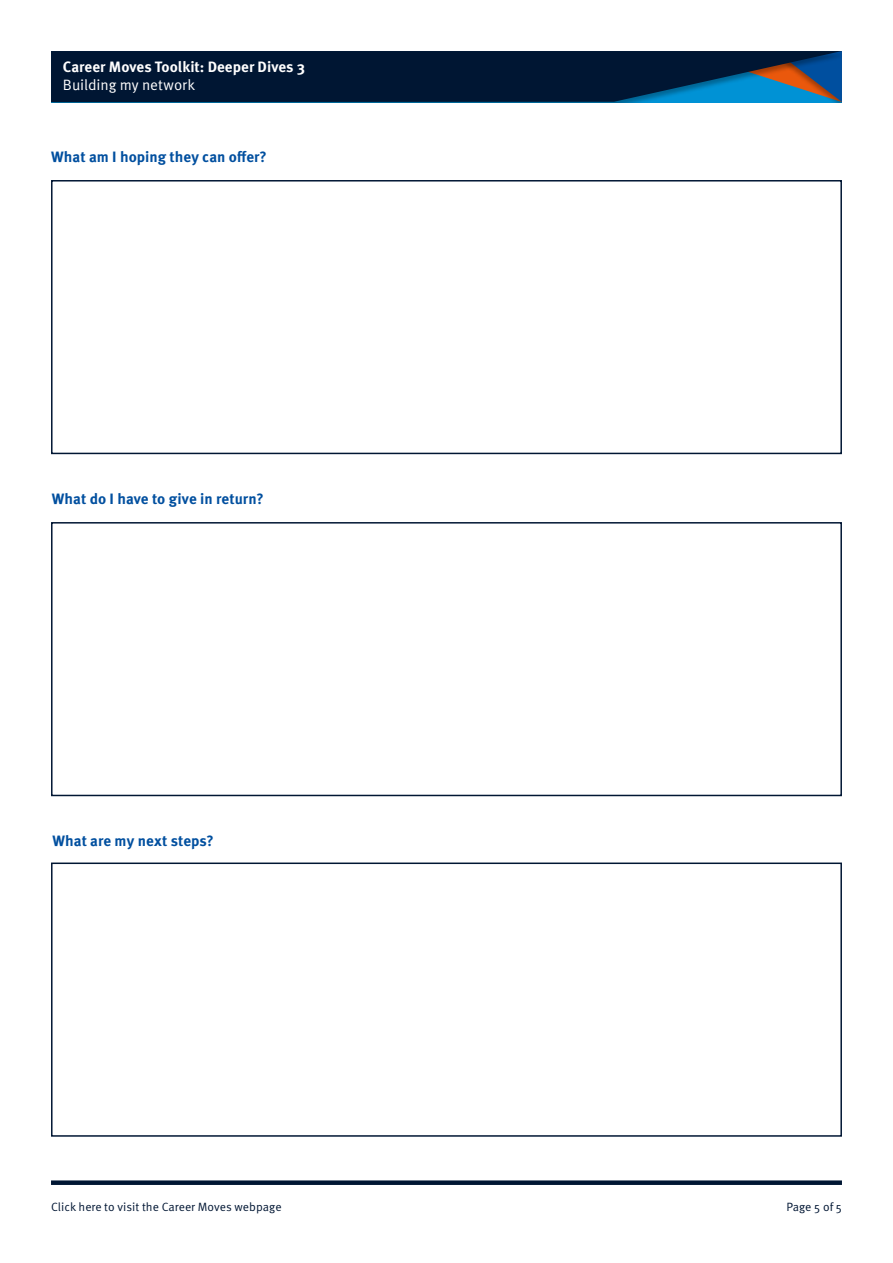
<style>
.page{position:relative;width:893px;height:1263px;background:#fff}
.page>*{position:absolute;margin:0;border:0;box-sizing:border-box;transform-origin:0 0}
.t1{font:700 15px "Meta OT";color:#004f9f}
.t2{font:700 15px "Meta OT";color:#fff}
.t3{font:15px "Meta OT Norm";letter-spacing:-.005em;color:#fff}
.t4{font:12px "Meta OT Norm";color:#001633}
</style>
<div class="page">
<div style="left:51px;top:1180px;width:791px;height:5px;background:#001633"></div>
<svg style="left:51px;top:51px;width:791px;height:51px;background:#052342"></svg>
<div style="left:51px;top:180px;width:791px;height:274px;background:#fff;border:2px solid #001633"></div>
<div style="left:51px;top:522px;width:791px;height:274px;background:#fff;border:2px solid #001633"></div>
<div style="left:51px;top:862px;width:791px;height:275px;background:#fff;border:2px solid #001633"></div>
<p class="t2" style="left:63px;top:57px;width:244px">Career Moves Toolkit: Deeper Dives 3</p>
<p class="t3" style="left:63px;top:76px;width:134px">Building my network</p>
<p class="t1" style="left:51px;top:147px;width:217px">What am I hoping they can offer?</p>
<p class="t1" style="left:52px;top:489px;width:213px">What do I have to give in return?</p>
<p class="t1" style="left:52px;top:832px;width:163px">What are my next steps?</p>
<p class="t4" style="left:51px;top:1199px;width:232px">Click here to visit the Career Moves webpage</p>
<p class="t4" style="left:786px;top:1199px;width:57px">Page 5 of 5</p>
</div>
